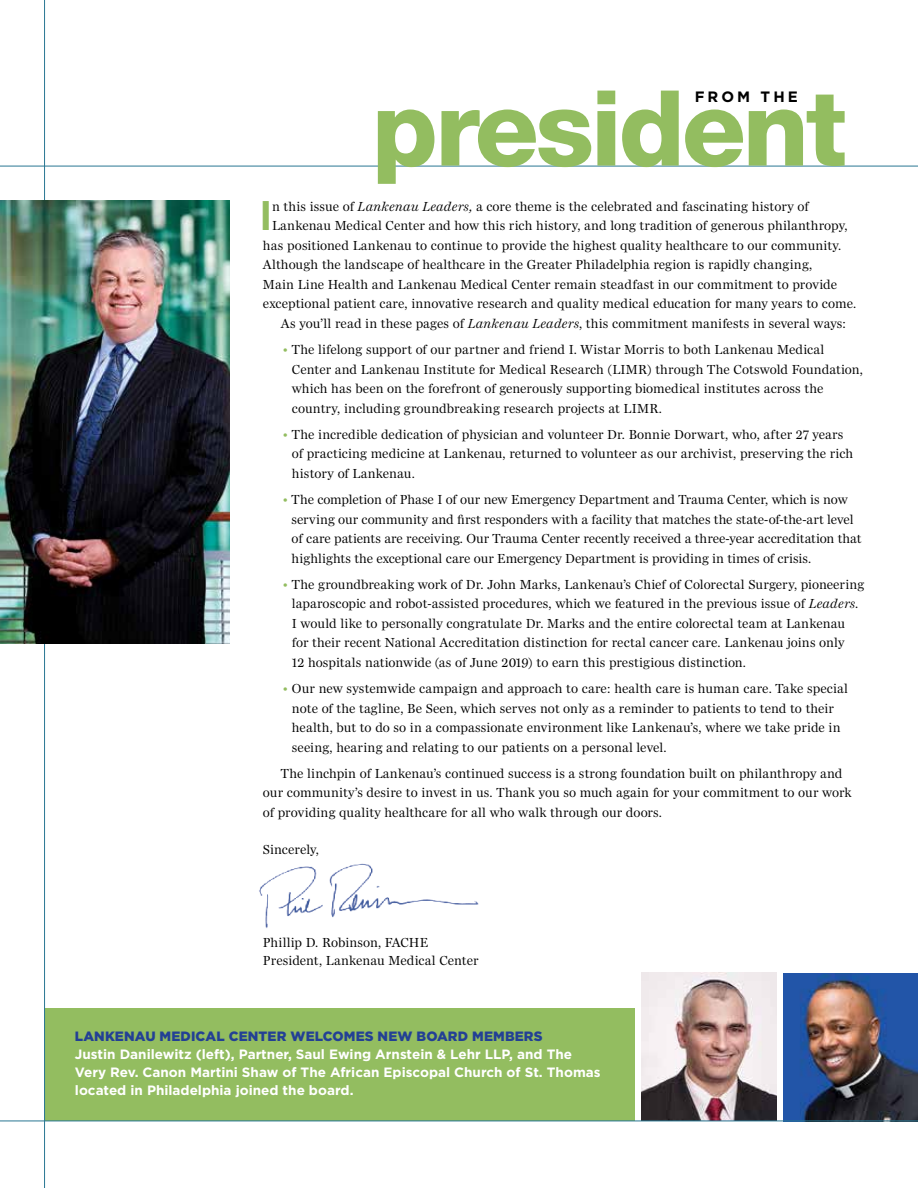
<style>
.page{position:relative;width:918px;height:1188px;background:#fff}
.page>*{position:absolute;margin:0;border:0;box-sizing:border-box;transform-origin:0 0}
.t1{font:800 105px "Helvetica Neue";letter-spacing:-.03em;color:#93bd60}
.t2{font:700 41.4px "Gotham Narrow";color:#93bd60}
.t3{font:700 15px "Gotham";letter-spacing:.2em;color:#000}
.t4{font:13.5px/19.5px "Miller Daily One";letter-spacing:.005em;color:#000}
.t5{font:700 13.5px/18px "Gotham";color:#fff}
.t6{font:900 13.5px "Gotham";letter-spacing:.01em;color:#234095}
.s1{font-style:italic}
.s2{color:#93bd60}
</style>
<div class="page">
<div style="left:44px;top:1009px;width:591px;height:112px;background:#93bd60"></div>
<hr style="left:0;top:166px;width:918px;height:1px;background:#297793">
<img style="left:259px;top:863px;width:220px;height:65px">
<hr style="left:44px;top:0;width:1px;height:1188px;background:#297793">
<img style="left:0;top:200px;width:230px;height:443px">
<img style="left:783px;top:974px;width:135px;height:146px">
<img style="left:642px;top:972px;width:135px;height:148px">
<hr style="left:0;top:1120px;width:918px;height:1px;background:#297793">
<h1 class="t1" style="left:372px;top:66px;width:476px">president</h1>
<p class="t3" style="left:695px;top:88px;width:105px">FROM THE</p>
<h2 class="t2" style="left:260px;top:189px;width:14px">I</h2>
<p class="t4" style="left:272px;top:197px;width:538px">n this issue of <span class="s1">Lankenau Leaders,</span> a core theme is the celebrated and fascinating history of</p>
<p class="t4" style="left:272px;top:216px;width:577px">Lankenau Medical Center and how this rich history, and long tradition of generous philanthropy,</p>
<p class="t4" style="left:263px;top:236px;width:580px">has positioned Lankenau to continue to provide the highest quality healthcare to our community.</p>
<p class="t4" style="left:263px;top:255px;width:551px">Although the landscape of healthcare in the Greater Philadelphia region is rapidly changing,</p>
<p class="t4" style="left:263px;top:275px;width:576px">Main Line Health and Lankenau Medical Center remain steadfast in our commitment to provide</p>
<p class="t4" style="left:263px;top:294px;width:595px">exceptional patient care, innovative research and quality medical education for many years to come.</p>
<p class="t4" style="left:281px;top:314px;width:567px">As you’ll read in these pages of <span class="s1">Lankenau Leaders</span>, this commitment manifests in several ways:</p>
<p class="t4" style="left:292px;top:340px;width:573px;text-indent:-9px"><span class="s2">•</span> The lifelong support of our partner and friend I. Wistar Morris to both Lankenau Medical Center and Lankenau Institute for Medical Research (LIMR) through The Cotswold Foundation, which has been on the forefront of generously supporting biomedical institutes across the country, including groundbreaking research projects at LIMR.</p>
<p class="t4" style="left:292px;top:425px;width:563px;text-indent:-9px"><span class="s2">•</span> The incredible dedication of physician and volunteer Dr. Bonnie Dorwart, who, after 27 years of practicing medicine at Lankenau, returned to volunteer as our archivist, preserving the rich history of Lankenau.</p>
<p class="t4" style="left:292px;top:490px;width:571px;text-indent:-9px"><span class="s2">•</span> The completion of Phase I of our new Emergency Department and Trauma Center, which is now serving our community and first responders with a facility that matches the state-of-the-art level of care patients are receiving. Our Trauma Center recently received a three-year accreditation that highlights the exceptional care our Emergency Department is providing in times of crisis.</p>
<p class="t4" style="left:292px;top:574px;width:574px;text-indent:-9px"><span class="s2">•</span> The groundbreaking work of Dr. John Marks, Lankenau’s Chief of Colorectal Surgery, pioneering laparoscopic and robot-assisted procedures, which we featured in the previous issue of <span class="s1">Leaders</span>.<br>I would like to personally congratulate Dr. Marks and the entire colorectal team at Lankenau for their recent National Accreditation distinction for rectal cancer care. Lankenau joins only<br>12 hospitals nationwide (as of June 2019) to earn this prestigious distinction.</p>
<p class="t4" style="left:292px;top:679px;width:557px;text-indent:-9px"><span class="s2">•</span> Our new systemwide campaign and approach to care: health care is human care. Take special note of the tagline, Be Seen, which serves not only as a reminder to patients to tend to their health, but to do so in a compassionate environment like Lankenau’s, where we take pride in seeing, hearing and relating to our patients on a personal level.</p>
<p class="t4" style="left:263px;top:763px;width:590px;text-indent:18px">The linchpin of Lankenau’s continued success is a strong foundation built on philanthropy and our community’s desire to invest in us. Thank you so much again for your commitment to our work of providing quality healthcare for all who walk through our doors.</p>
<p class="t4" style="left:263px;top:840px;width:58px">Sincerely,</p>
<p class="t4" style="left:263px;top:933px;width:217px;line-height:18px">Phillip D. Robinson, FACHE<br>President, Lankenau Medical Center</p>
<p class="t6" style="left:75px;top:1028px;width:469px">LANKENAU MEDICAL CENTER WELCOMES NEW BOARD MEMBERS</p>
<p class="t5" style="left:75px;top:1045px;width:527px">Justin Danilewitz (left), Partner, Saul Ewing Arnstein &amp; Lehr LLP, and The<br>Very Rev. Canon Martini Shaw of The African Episcopal Church of St. Thomas located in Philadelphia joined the board.</p>
</div>
